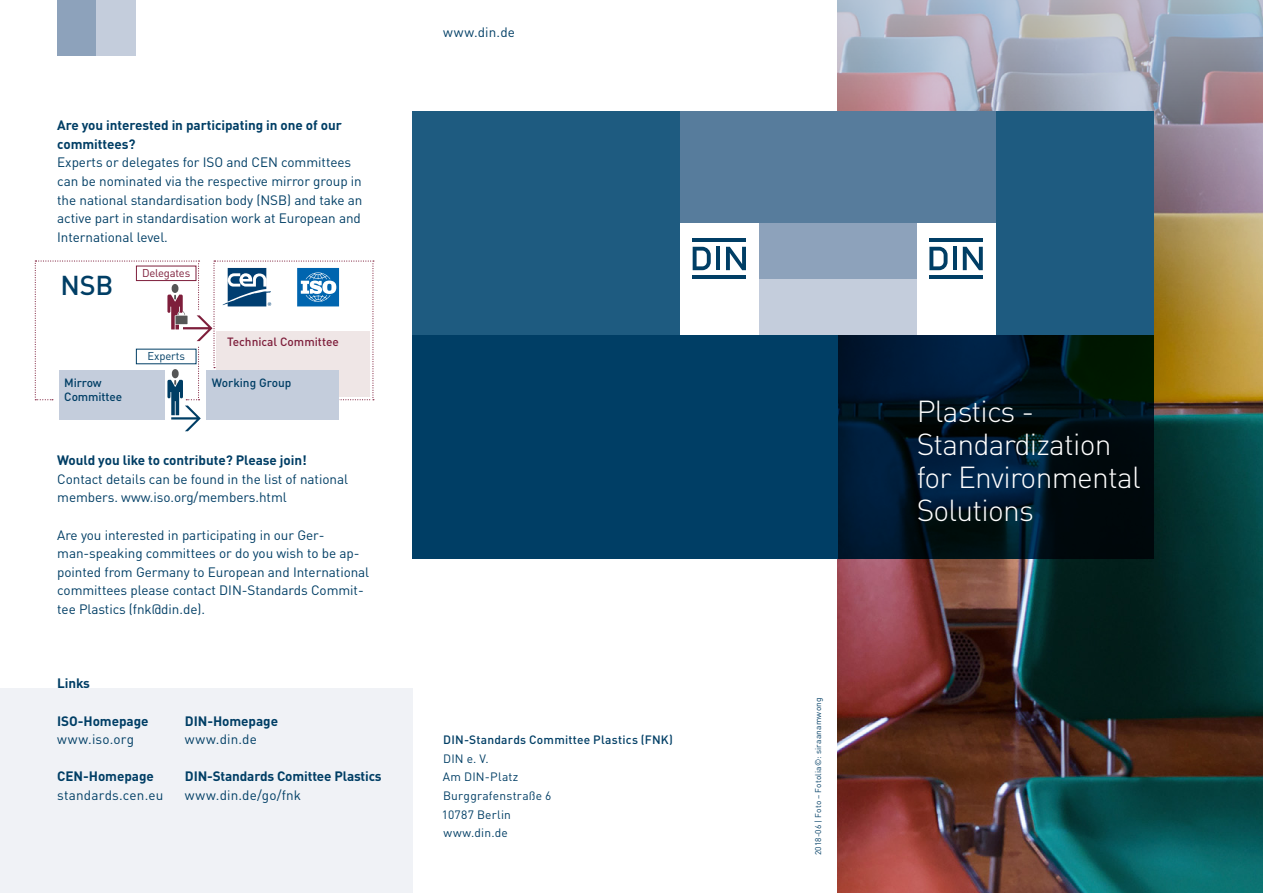
<style>
.page{position:relative;width:1263px;height:893px;background:#fff}
.page>*{position:absolute;margin:0;border:0;box-sizing:border-box;transform-origin:0 0}
._00_HEAD_DIN_LANG_Li{font:300 30px/33px "DINOT";letter-spacing:-.025em;color:#fff}
._02_2_Fließtext_24_3{font:500 27px "DINOT";color:#003e65}
._05_Fließtext_DIN_RE{font:13.5px/18.6px "DINOT";letter-spacing:-.005em;color:#003e65}
._05_Fließtext_DIN_BO{font:700 13.5px/18.6px "DINOT";letter-spacing:-.005em;color:#003e65}
._09_URL{font:13.5px "DINOT";letter-spacing:.01em;color:#003e65}
._08_Adressinfos_DIN{font:12px/18.6px "DINOT";letter-spacing:.02em;color:#003e65}
._08_2_Adressinfos_DI{font:500 12px "DINOT";letter-spacing:.02em;color:#003e65}
._02_1_Überschrift_36{font:500 11.85px "DINOT";color:#7e1e3b}
._02_2_Fließtext_24_3-2{font:500 11.85px/14.5px "DINOT";letter-spacing:-.01em;color:#003e65}
._02_1_Überschrift_36-2{font:500 11.85px "DINOT";color:#003e65}
._02_2_Fließtext_24_3-3{font:11.25px "DINOT";letter-spacing:-.02em;color:#7e1e3b}
._02_2_Fließtext_24_3-4{font:11.25px "DINOT";letter-spacing:-.01em;color:#003e65}
._10_Produktkennung{font:8.25px "DINOT";letter-spacing:.025em;color:#003e65}
</style>
<div class="page">
<img style="left:838px;top:335px;width:425px;height:558px">
<svg style="left:838px;top:0;width:425px;height:335px;background:#a7a09f"></svg>
<div style="left:0;top:688px;width:412px;height:205px;background:#f0f2f6"></div>
<div style="left:759px;top:223px;width:79px;height:56px;background:#8da2bb"></div>
<div style="left:759px;top:279px;width:79px;height:56px;background:#c4cddc"></div>
<div style="left:838px;top:223px;width:79px;height:56px;background:#8da2bb"></div>
<div style="left:838px;top:279px;width:79px;height:56px;background:#c4cddc"></div>
<svg style="left:838px;top:335px;width:315px;height:223px;background:#001522"></svg>
<div style="left:995px;top:112px;width:158px;height:223px;background:#1e5b80"></div>
<div style="left:917px;top:223px;width:78px;height:112px;background:#fff"></div>
<svg style="left:929px;top:247px;width:18px;height:23px"></svg>
<hr style="left:929px;top:238px;width:54px;height:3px;background:#003e65">
<hr style="left:953px;top:247px;width:4px;height:23px;background:#003e65">
<svg style="left:963px;top:247px;width:20px;height:23px"></svg>
<hr style="left:929px;top:276px;width:54px;height:3px;background:#003e65">
<div style="left:838px;top:112px;width:158px;height:111px;background:#577c9c"></div>
<div style="left:412px;top:335px;width:426px;height:223px;background:#003e65"></div>
<div style="left:412px;top:112px;width:268px;height:223px;background:#1e5b80"></div>
<svg style="left:693px;top:247px;width:18px;height:23px"></svg>
<hr style="left:693px;top:238px;width:53px;height:3px;background:#003e65">
<hr style="left:716px;top:247px;width:4px;height:23px;background:#003e65">
<svg style="left:726px;top:247px;width:20px;height:23px"></svg>
<hr style="left:693px;top:276px;width:53px;height:3px;background:#003e65">
<div style="left:680px;top:112px;width:158px;height:111px;background:#577c9c"></div>
<div style="left:57px;top:0;width:40px;height:56px;background:#8da2bb"></div>
<div style="left:97px;top:0;width:39px;height:56px;background:#c4cddc"></div>
<svg style="left:35px;top:260px;width:339px;height:171px"></svg>
<div style="left:136px;top:349px;width:60px;height:15px;background:#fff"></div>
<div style="left:136px;top:266px;width:60px;height:15px;background:#fff"></div>
<div style="left:136px;top:266px;width:60px;height:15px;border:1px solid #7e1e3b"></div>
<p class="_05_Fließtext_DIN_BO" style="left:57px;top:116px;width:286px">Are you interested in participating in one of our committees?</p>
<p class="_05_Fließtext_DIN_RE" style="left:57px;top:153px;width:307px">Experts or delegates for ISO and CEN committees can be nominated via the respective mirror group in the national standardisation body (NSB) and take an active part in standardisation work at European and International level.</p>
<p class="_02_2_Fließtext_24_3" style="left:61px;top:268px;width:54px">NSB</p>
<p class="_02_2_Fließtext_24_3-3" style="left:142px;top:266px;width:50px">Delegates</p>
<p class="_02_2_Fließtext_24_3-2" style="left:64px;top:375px;width:59px">Mirrow<br>Committee</p>
<p class="_02_2_Fließtext_24_3-4" style="left:147px;top:349px;width:39px">Experts</p>
<p class="_02_1_Überschrift_36" style="left:227px;top:334px;width:113px">Technical Committee</p>
<p class="_02_1_Überschrift_36-2" style="left:212px;top:375px;width:81px">Working Group</p>
<p class="_05_Fließtext_DIN_BO" style="left:57px;top:451px;width:251px">Would you like to contribute? Please join!</p>
<p class="_05_Fließtext_DIN_RE" style="left:57px;top:469px;width:292px">Contact details can be found in the list of national members. www.iso.org/members.html</p>
<p class="_05_Fließtext_DIN_RE" style="left:57px;top:525px;width:313px">Are you interested in participating in our Ger&shy;man-speaking committees or do you wish to be ap&shy;pointed from Germany to European and International committees please contact DIN-Standards Commit&shy;tee Plastics (fnk@din.de).</p>
<p class="_05_Fließtext_DIN_BO" style="left:57px;top:674px;width:34px">Links</p>
<p class="_05_Fließtext_DIN_BO" style="left:57px;top:711px;width:93px">ISO-Homepage</p>
<p class="_09_URL" style="left:57px;top:731px;width:78px">www.iso.org</p>
<p class="_05_Fließtext_DIN_BO" style="left:57px;top:767px;width:98px">CEN-Homepage</p>
<p class="_09_URL" style="left:57px;top:787px;width:108px">standards.cen.eu</p>
<p class="_05_Fließtext_DIN_BO" style="left:185px;top:711px;width:95px">DIN-Homepage</p>
<p class="_09_URL" style="left:185px;top:731px;width:73px">www.din.de</p>
<p class="_05_Fließtext_DIN_BO" style="left:185px;top:767px;width:198px">DIN-Standards Comittee Plastics</p>
<p class="_09_URL" style="left:185px;top:787px;width:118px">www.din.de/go/fnk</p>
<p class="_09_URL" style="left:443px;top:24px;width:73px">www.din.de</p>
<p class="_08_2_Adressinfos_DI" style="left:443px;top:732px;width:231px">DIN-Standards Committee Plastics (FNK)</p>
<p class="_08_Adressinfos_DIN" style="left:443px;top:749px;width:47px">DIN e. V.</p>
<p class="_08_Adressinfos_DIN" style="left:442px;top:767px;width:111px">Am DIN-Platz<br>Burggrafenstraße 6<br>10787 Berlin</p>
<p class="_08_Adressinfos_DIN" style="left:443px;top:823px;width:66px">www.din.de</p>
<p class="_10_Produktkennung" style="left:813px;top:855px;width:160px;rotate:-90deg">2018-06 | Foto – Fotolia©: siraanamwong</p>
<p class="_00_HEAD_DIN_LANG_Li" style="left:917px;top:394px;width:225px">Plastics -<br>Standardization for Environmental<br>Solutions</p>
</div>
